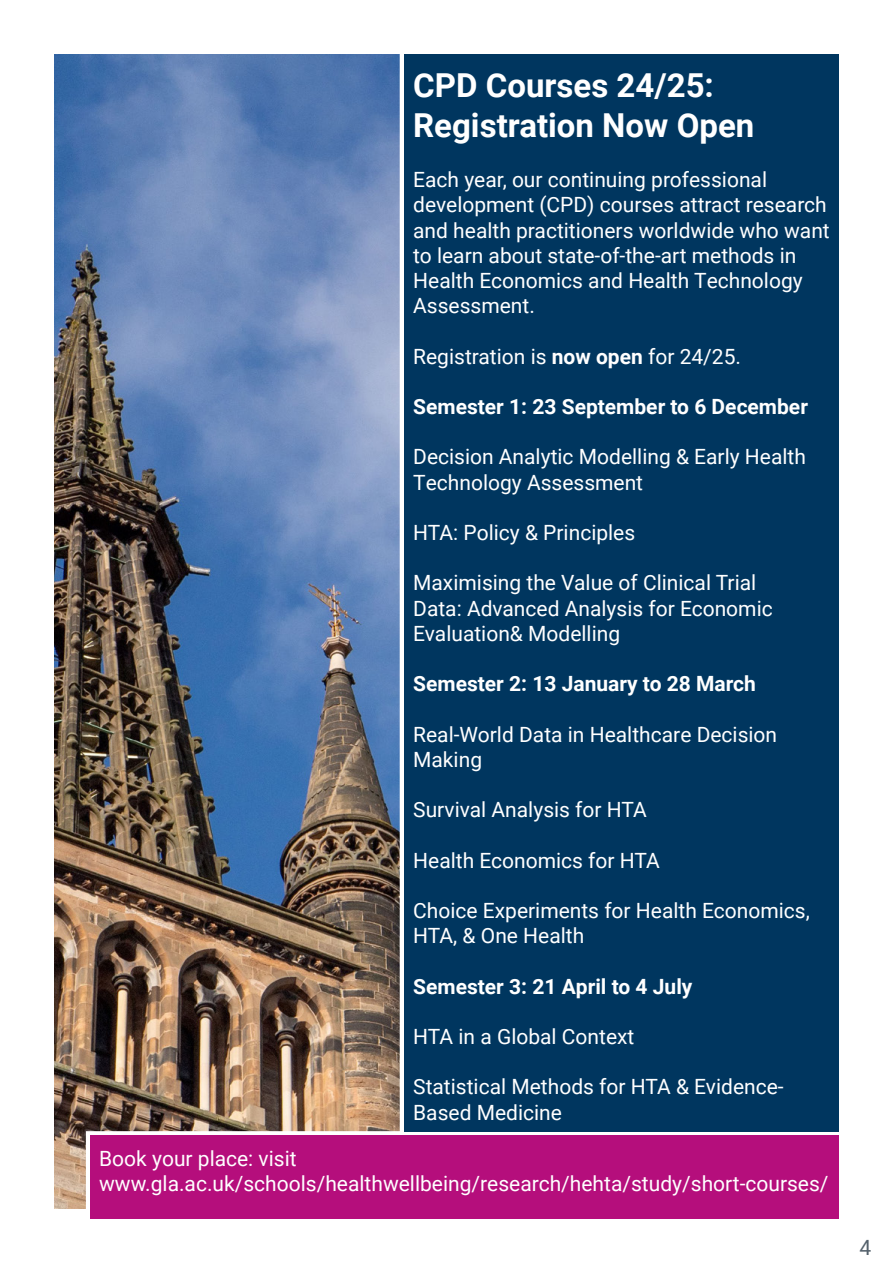
<style>
.page{position:relative;width:893px;height:1263px;background:#fff}
.page>*{position:absolute;margin:0;border:0;box-sizing:border-box;transform-origin:0 0}
.Subheading{font:700 33px "Roboto";color:#fff}
.Paragraph_Style_1{font:21px/25.2px "Roboto";color:#fff}
.t1{font:700 21px "Roboto";color:#fff}
.t2{font:21px "Roboto";color:#54616c}
.s1{font-weight:700}
</style>
<div class="page">
<img style="left:54px;top:54px;width:346px;height:1155px">
<div style="left:405px;top:54px;width:434px;height:1077px;background:#00365f"></div>
<div style="left:91px;top:1135px;width:748px;height:84px;background:#b50e7c"></div>
<h1 class="Subheading" style="left:413px;top:62px;width:302px">CPD Courses 24/25:</h1>
<h1 class="Subheading" style="left:413px;top:102px;width:343px">Registration Now Open</h1>
<p class="Paragraph_Style_1" style="left:413px;top:166px;width:418px">Each year, our continuing professional development (CPD) courses attract research and health practitioners worldwide who want to learn about state-of-the-art methods in Health Economics and Health Technology Assessment.</p>
<p class="Paragraph_Style_1" style="left:413px;top:343px;width:329px">Registration is <span class="s1">now open</span> for 24/25.</p>
<h2 class="t1" style="left:413px;top:392px;width:396px">Semester 1: 23 September to 6 December</h2>
<p class="Paragraph_Style_1" style="left:413px;top:443px;width:394px">Decision Analytic Modelling &amp; Early Health<br>Technology Assessment</p>
<p class="Paragraph_Style_1" style="left:413px;top:519px;width:224px">HTA: Policy &amp; Principles</p>
<p class="Paragraph_Style_1" style="left:413px;top:569px;width:361px">Maximising the Value of Clinical Trial<br>Data: Advanced Analysis for Economic<br>Evaluation&amp; Modelling</p>
<h2 class="t1" style="left:413px;top:669px;width:344px">Semester 2: 13 January to 28 March</h2>
<p class="Paragraph_Style_1" style="left:413px;top:721px;width:365px">Real-World Data in Healthcare Decision<br>Making</p>
<p class="Paragraph_Style_1" style="left:413px;top:796px;width:235px">Survival Analysis for HTA</p>
<p class="Paragraph_Style_1" style="left:413px;top:847px;width:248px">Health Economics for HTA</p>
<p class="Paragraph_Style_1" style="left:413px;top:897px;width:398px">Choice Experiments for Health Economics,<br>HTA, &amp; One Health</p>
<h2 class="t1" style="left:413px;top:971px;width:281px">Semester 3: 21 April to 4 July</h2>
<p class="Paragraph_Style_1" style="left:413px;top:1023px;width:223px">HTA in a Global Context</p>
<p class="Paragraph_Style_1" style="left:413px;top:1073px;width:372px">Statistical Methods for HTA &amp; Evidence-<br>Based Medicine</p>
<p class="Paragraph_Style_1" style="left:99px;top:1145px;width:731px">Book your place: visit www.gla.ac.uk/schools/healthwellbeing/research/hehta/study/short-courses/</p>
<p class="t2" style="left:859px;top:1233px;width:13px">4</p>
</div>
